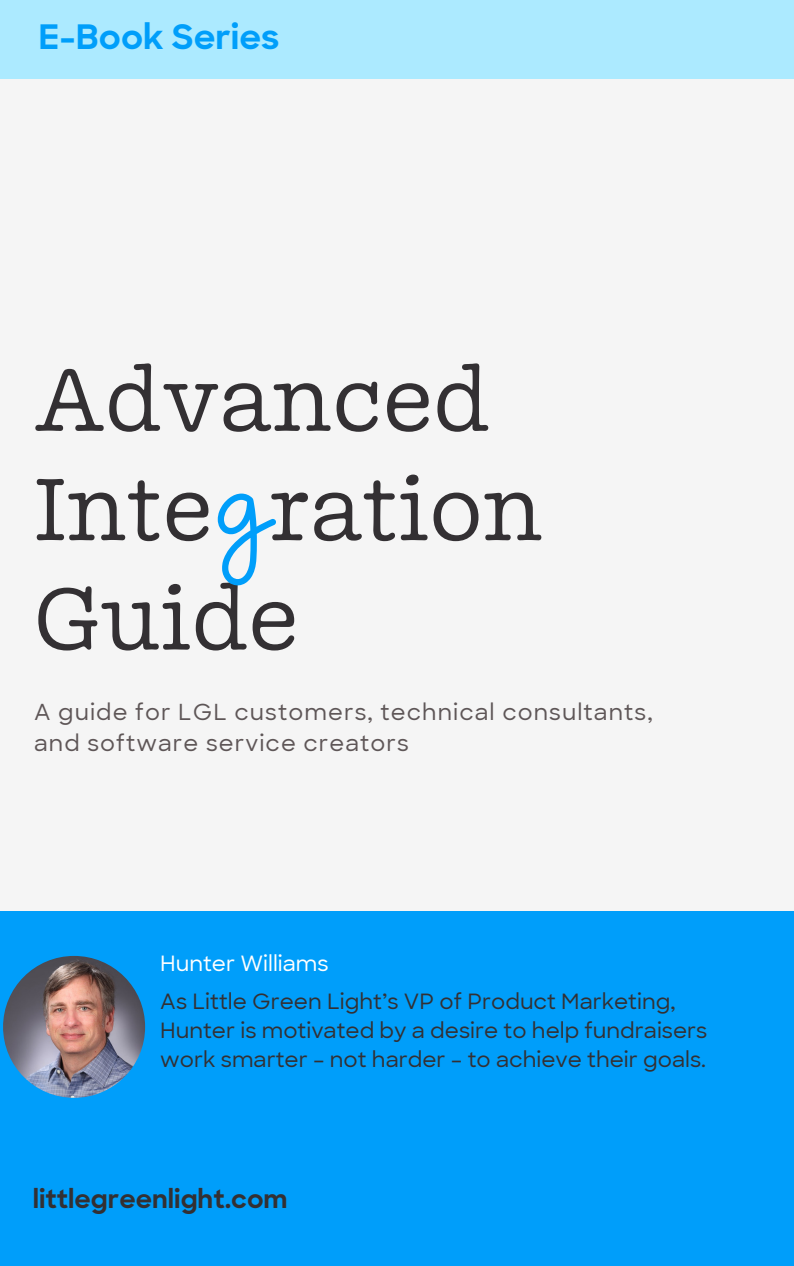
<style>
.page{position:relative;width:794px;height:1266px;background:#fff}
.page>*{position:absolute;margin:0;border:0;box-sizing:border-box;transform-origin:0 0}
.t1{font:300 85.35px/109.4px "Doyle";color:#333033}
.t2{font:83.1px "Little Green Type";color:#009efa}
.t3{font:700 34.28px "Sharp Sans";color:#009efa}
.t4{font:700 25.72px "Sharp Sans";color:#333033}
.t5{font:500 22.5px/30.9px "Sharp Sans";letter-spacing:.05em;color:#5e5657}
.t6{font:500 21.45px/29px "Sharp Sans";color:#333033}
.t7{font:500 21.45px "Sharp Sans";color:#fff}
</style>
<div class="page">
<div style="left:0;top:0;width:793px;height:1266px;background:#f5f5f5"></div>
<div style="left:0;top:0;width:793px;height:79px;background:#aceaff"></div>
<div style="left:0;top:911px;width:793px;height:355px;background:#009efa"></div>
<img style="left:3px;top:956px;width:142px;height:142px;border-radius:50%">
<h1 class="t3" style="left:38px;top:23px;width:242px">E-Book Series</h1>
<h2 class="t1" style="left:34px;top:350px;width:457px">Advanced</h2>
<h1 class="t1" style="left:34px;top:460px;width:510px">Inte ration<br>Guide</h1>
<p class="t2" style="left:217px;top:458px;width:48px">g</p>
<h3 class="t5" style="left:34px;top:699px;width:620px">A guide for LGL customers, technical consultants, and software service creators</h3>
<p class="t7" style="left:160px;top:955px;width:170px">Hunter Williams</p>
<p class="t6" style="left:160px;top:989px;width:548px">As Little Green Light’s VP of Product Marketing,<br>Hunter is motivated by a desire to help fundraisers work smarter – not harder – to achieve their goals.</p>
<p class="t4" style="left:33px;top:1189px;width:256px">littlegreenlight.com</p>
</div>
